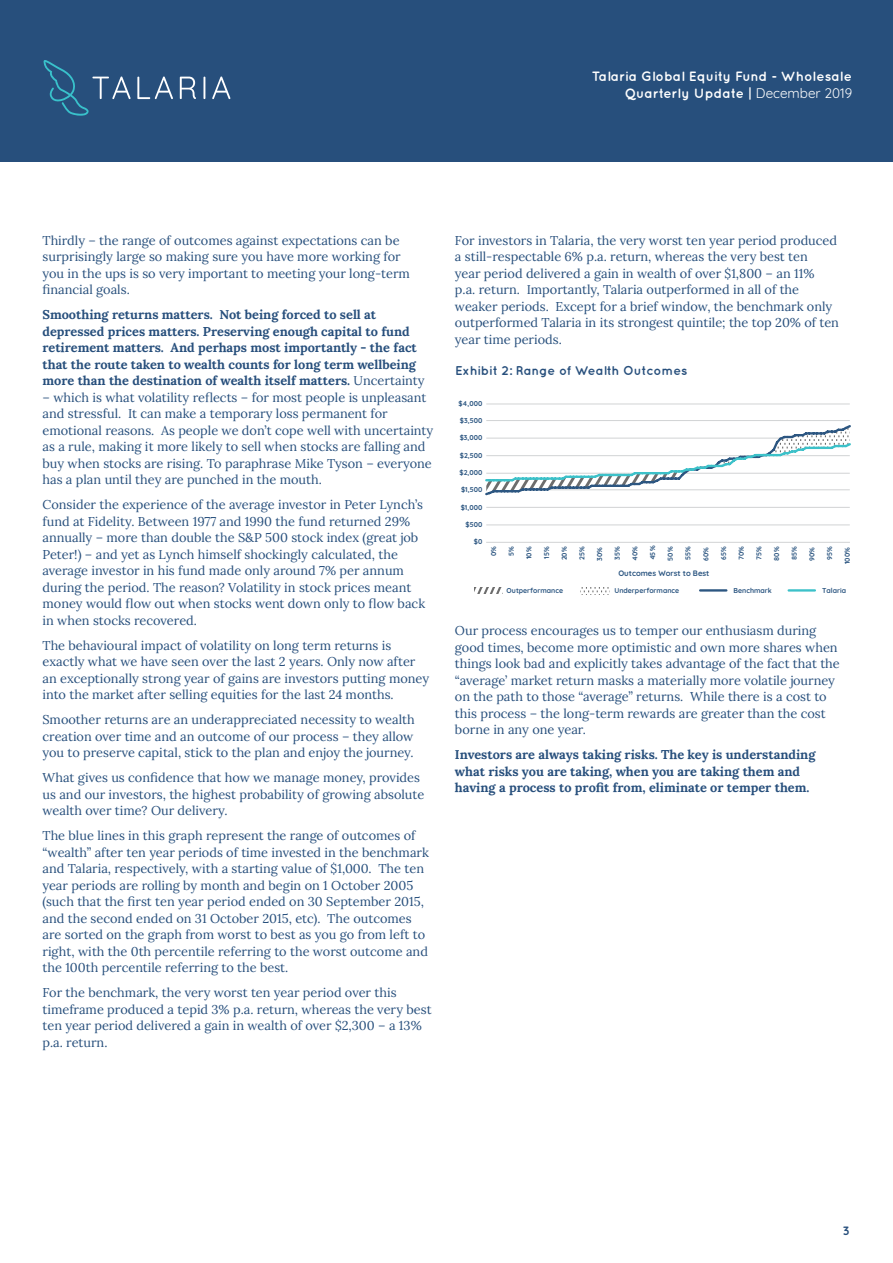
<style>
.page{position:relative;width:893px;height:1263px;background:#fff}
.page>*{position:absolute;margin:0;border:0;box-sizing:border-box;transform-origin:0 0}
.t1{font:700 13.5px/16.2px "Quicksand";color:#fff;text-align:right}
.Intro_Paragraph{font:12.75px/16.5px "Lora";color:#274f7c}
.Intro_Paragraph-2{font:700 12.75px/16.5px "Lora";color:#274f7c}
.Body_Heading_1{font:700 12.75px "Quicksand";letter-spacing:-.005em;color:#274f7c}
.t2{font:700 12px "Quicksand";color:#274f7c}
.t3{font:700 7.8px "Quicksand";color:#2c5681}
.t4{font:700 7.05px "Quicksand";color:#2c5681}
.s1{font-weight:400}
</style>
<div class="page">
<hr style="left:486px;top:525px;width:364px;height:1px;background:#d1d3d4">
<hr style="left:486px;top:507px;width:364px;height:1px;background:#d1d3d4">
<hr style="left:486px;top:420px;width:364px;height:1px;background:#d1d3d4">
<hr style="left:486px;top:404px;width:364px;height:1px;background:#d1d3d4">
<hr style="left:486px;top:542px;width:364px;height:1px;background:#d1d3d4">
<svg style="left:474px;top:588px;width:27px;height:6px"></svg>
<svg style="left:580px;top:588px;width:29px;height:5px"></svg>
<svg style="left:485px;top:425px;width:366px;height:71px"></svg>
<hr style="left:700px;top:589px;width:26px;height:3px;background:#2c5681">
<hr style="left:789px;top:589px;width:26px;height:3px;background:#3cc1c9">
<div style="left:0;top:0;width:893px;height:162px;background:#274f7c"></div>
<svg style="left:137px;top:77px;width:36px;height:22px"></svg>
<svg style="left:180px;top:77px;width:16px;height:22px"></svg>
<svg style="left:203px;top:77px;width:2px;height:22px"></svg>
<svg style="left:212px;top:77px;width:18px;height:22px"></svg>
<svg style="left:44px;top:60px;width:87px;height:56px"></svg>
<p class="t1" style="left:592px;top:68px;width:262px">Talaria Global Equity Fund - Wholesale<br>Quarterly Update | <span class="s1">December 2019</span></p>
<p class="Intro_Paragraph" style="left:43px;top:231px;width:369px">Thirdly – the range of outcomes against expectations can be surprisingly large so making sure you have more working for you in the ups is so very important to meeting your long-term financial goals.</p>
<p class="Intro_Paragraph-2" style="left:43px;top:305px;width:384px">Smoothing returns matters. Not being forced to sell at depressed prices matters. Preserving enough capital to fund retirement matters. And perhaps most importantly - the fact that the route taken to wealth counts for long term wellbeing more than the destination of wealth itself matters. <span class="s1">Uncertainty</span></p>
<p class="Intro_Paragraph" style="left:43px;top:388px;width:392px">– which is what volatility reflects – for most people is unpleasant and stressful. It can make a temporary loss permanent for emotional reasons. As people we don’t cope well with uncertainty as a rule, making it more likely to sell when stocks are falling and buy when stocks are rising. To paraphrase Mike Tyson – everyone has a plan until they are punched in the mouth.</p>
<p class="Intro_Paragraph" style="left:43px;top:495px;width:384px">Consider the experience of the average investor in Peter Lynch’s fund at Fidelity. Between 1977 and 1990 the fund returned 29% annually – more than double the S&amp;P 500 stock index (great job Peter!) – and yet as Lynch himself shockingly calculated, the average investor in his fund made only around 7% per annum during the period. The reason? Volatility in stock prices meant money would flow out when stocks went down only to flow back in when stocks recovered.</p>
<p class="Intro_Paragraph" style="left:43px;top:636px;width:388px">The behavioural impact of volatility on long term returns is exactly what we have seen over the last 2 years. Only now after an exceptionally strong year of gains are investors putting money into the market after selling equities for the last 24 months.</p>
<p class="Intro_Paragraph" style="left:43px;top:710px;width:374px;text-align:justify">Smoother returns are an underappreciated necessity to wealth creation over time and an outcome of our process – they allow you to preserve capital, stick to the plan and enjoy the journey.</p>
<p class="Intro_Paragraph" style="left:43px;top:768px;width:383px">What gives us confidence that how we manage money, provides us and our investors, the highest probability of growing absolute wealth over time? Our delivery.</p>
<p class="Intro_Paragraph" style="left:43px;top:826px;width:388px">The blue lines in this graph represent the range of outcomes of “wealth” after ten year periods of time invested in the benchmark and Talaria, respectively, with a starting value of $1,000. The ten year periods are rolling by month and begin on 1 October 2005 (such that the first ten year period ended on 30 September 2015, and the second ended on 31 October 2015, etc). The outcomes are sorted on the graph from worst to best as you go from left to right, with the 0th percentile referring to the worst outcome and the 100th percentile referring to the best.</p>
<p class="Intro_Paragraph" style="left:43px;top:983px;width:391px">For the benchmark, the very worst ten year period over this timeframe produced a tepid 3% p.a. return, whereas the very best ten year period delivered a gain in wealth of over $2,300 – a 13% p.a. return.</p>
<p class="Intro_Paragraph" style="left:455px;top:231px;width:386px">For investors in Talaria, the very worst ten year period produced a still-respectable 6% p.a. return, whereas the very best ten<br>year period delivered a gain in wealth of over $1,800 – an 11%<br>p.a. return. Importantly, Talaria outperformed in all of the weaker periods. Except for a brief window, the benchmark only outperformed Talaria in its strongest quintile; the top 20% of ten year time periods.</p>
<p class="Body_Heading_1" style="left:455px;top:363px;width:234px">Exhibit 2: Range of Wealth Outcomes</p>
<p class="t4" style="left:458px;top:397px;width:25px">$4,000</p>
<p class="t4" style="left:460px;top:415px;width:24px">$3,500</p>
<p class="t4" style="left:460px;top:432px;width:24px">$3,000</p>
<p class="t4" style="left:460px;top:449px;width:24px">$2,500</p>
<p class="t4" style="left:460px;top:467px;width:24px">$2,000</p>
<p class="t4" style="left:461px;top:484px;width:23px">$1,500</p>
<p class="t4" style="left:461px;top:501px;width:23px">$1,000</p>
<p class="t4" style="left:465px;top:519px;width:18px">$500</p>
<p class="t4" style="left:474px;top:536px;width:10px">$0</p>
<p class="t4" style="left:488px;top:556px;width:11px;rotate:-90deg">0%</p>
<p class="t4" style="left:505px;top:556px;width:11px;rotate:-90deg">5%</p>
<p class="t4" style="left:523px;top:559px;width:14px;rotate:-90deg">10%</p>
<p class="t4" style="left:541px;top:559px;width:14px;rotate:-90deg">15%</p>
<p class="t4" style="left:558px;top:560px;width:15px;rotate:-90deg">20%</p>
<p class="t4" style="left:576px;top:560px;width:15px;rotate:-90deg">25%</p>
<p class="t4" style="left:594px;top:560px;width:15px;rotate:-90deg">30%</p>
<p class="t4" style="left:611px;top:560px;width:15px;rotate:-90deg">35%</p>
<p class="t4" style="left:629px;top:561px;width:16px;rotate:-90deg">40%</p>
<p class="t4" style="left:647px;top:560px;width:16px;rotate:-90deg">45%</p>
<p class="t4" style="left:665px;top:561px;width:16px;rotate:-90deg">50%</p>
<p class="t4" style="left:682px;top:560px;width:15px;rotate:-90deg">55%</p>
<p class="t4" style="left:700px;top:561px;width:15px;rotate:-90deg">60%</p>
<p class="t4" style="left:718px;top:560px;width:15px;rotate:-90deg">65%</p>
<p class="t4" style="left:735px;top:560px;width:15px;rotate:-90deg">70%</p>
<p class="t4" style="left:753px;top:560px;width:15px;rotate:-90deg">75%</p>
<p class="t4" style="left:771px;top:561px;width:16px;rotate:-90deg">80%</p>
<p class="t4" style="left:788px;top:560px;width:15px;rotate:-90deg">85%</p>
<p class="t4" style="left:806px;top:561px;width:15px;rotate:-90deg">90%</p>
<p class="t4" style="left:824px;top:560px;width:15px;rotate:-90deg">95%</p>
<p class="t4" style="left:841px;top:564px;width:18px;rotate:-90deg">100%</p>
<p class="t3" style="left:618px;top:567px;width:93px">Outcomes Worst to Best</p>
<p class="t4" style="left:507px;top:585px;width:58px">Outperformance</p>
<p class="t4" style="left:614px;top:585px;width:66px">Underperformance</p>
<p class="t4" style="left:734px;top:585px;width:40px">Benchmark</p>
<p class="t4" style="left:822px;top:585px;width:25px">Talaria</p>
<p class="Intro_Paragraph" style="left:455px;top:621px;width:386px">Our process encourages us to temper our enthusiasm during good times, become more optimistic and own more shares when things look bad and explicitly takes advantage of the fact that the “average’ market return masks a materially more volatile journey on the path to those “average” returns. While there is a cost to this process – the long-term rewards are greater than the cost borne in any one year.</p>
<p class="Intro_Paragraph-2" style="left:455px;top:745px;width:362px">Investors are always taking risks. The key is understanding what risks you are taking, when you are taking them and having a process to profit from, eliminate or temper them.</p>
<p class="t2" style="left:843px;top:1221px;width:8px">3</p>
</div>
